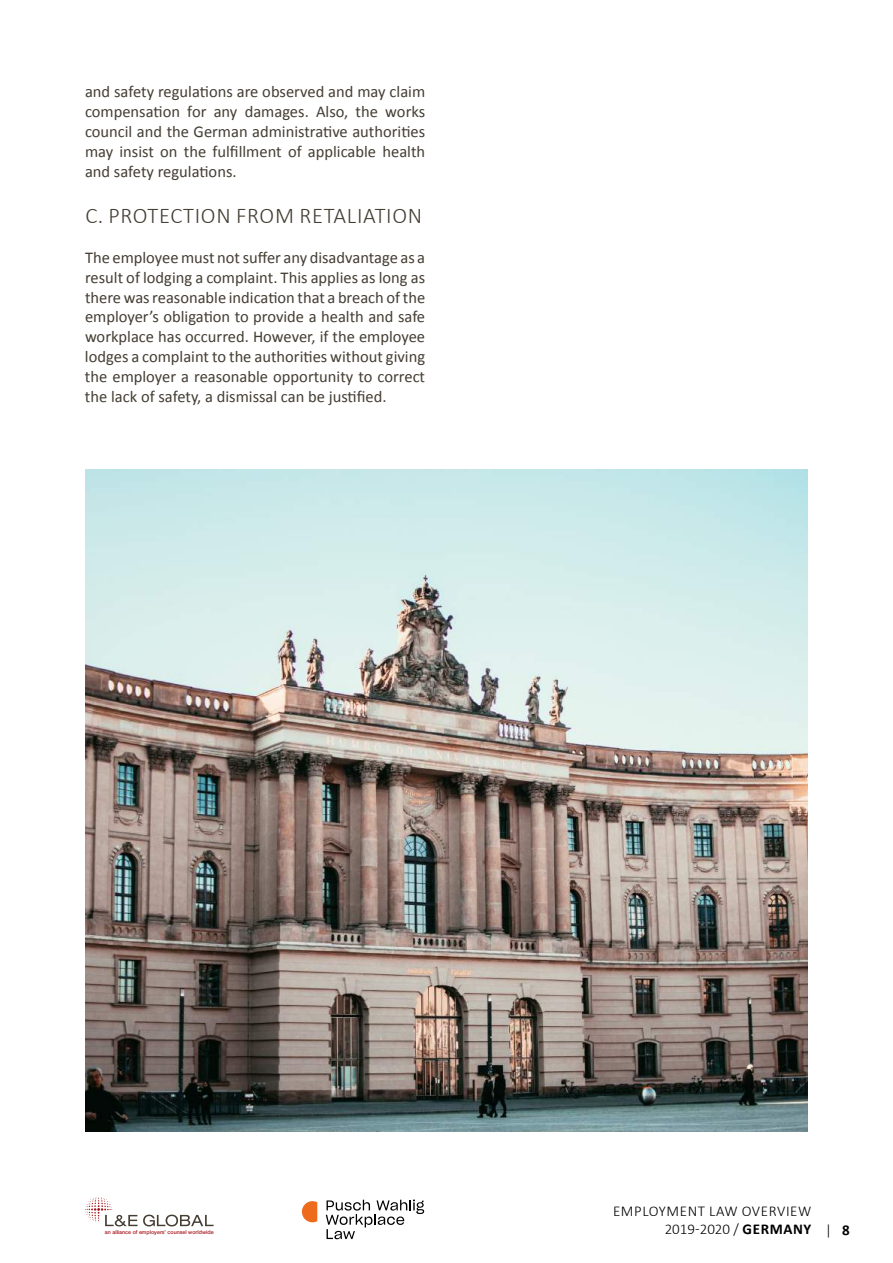
<style>
.page{position:relative;width:893px;height:1263px;background:#fff}
.page>*{position:absolute;margin:0;border:0;box-sizing:border-box;transform-origin:0 0}
.t1{font:300 22.5px "Calibri";color:#443e33}
.t2{font:16.5px/19.8px "Calibri";color:#443e33;text-align:justify}
.t3{font:300 15px/18px "Calibri";letter-spacing:.04em;color:#000;text-align:right}
.t4{font:500 5.25px "Helvetica Neue";color:#a7151c}
.s1{font-weight:700}
</style>
<div class="page">
<svg style="left:85px;top:1197px;width:129px;height:29px"></svg>
<svg style="left:326px;top:1199px;width:98px;height:40px"></svg>
<svg style="left:302px;top:1201px;width:15px;height:21px"></svg>
<img style="left:85px;top:470px;width:723px;height:661px">
<p class="t2" style="left:85px;top:82px;width:342px">and safety regulations are observed and may claim compensation for any damages. Also, the works council and the German administrative authorities may insist on the fulfillment of applicable health and safety regulations.</p>
<h1 class="t1" style="left:85px;top:202px;width:48px">C. PROTECTION</h1>
<h1 class="t1" style="left:236px;top:202px;width:27px">FROM</h1>
<h1 class="t1" style="left:300px;top:202px;width:25px">RETALIATION</h1>
<p class="t2" style="left:85px;top:248px;width:342px">The employeemust notsuffer any disadvantage as a result of lodging a complaint. This applies as long as there wasreasonable indication that a breach ofthe employer’s obligation to provide a health and safe workplace has occurred. However, if the employee lodges a complaint to the authorities without giving the employer a reasonable opportunity to correct the lack of safety, a dismissal can be justified.</p>
<p class="t3" style="left:613px;top:1201px;width:200px">EMPLOYMENT LAW OVERVIEW<br>2019-2020 / <span class="s1">GERMANY</span></p>
<p class="t4" style="left:105px;top:1228px;width:110px">an alliance of employers’ counsel worldwide</p>
<p class="t3" style="left:825px;top:1220px;width:26px">| <span class="s1">8</span></p>
</div>
